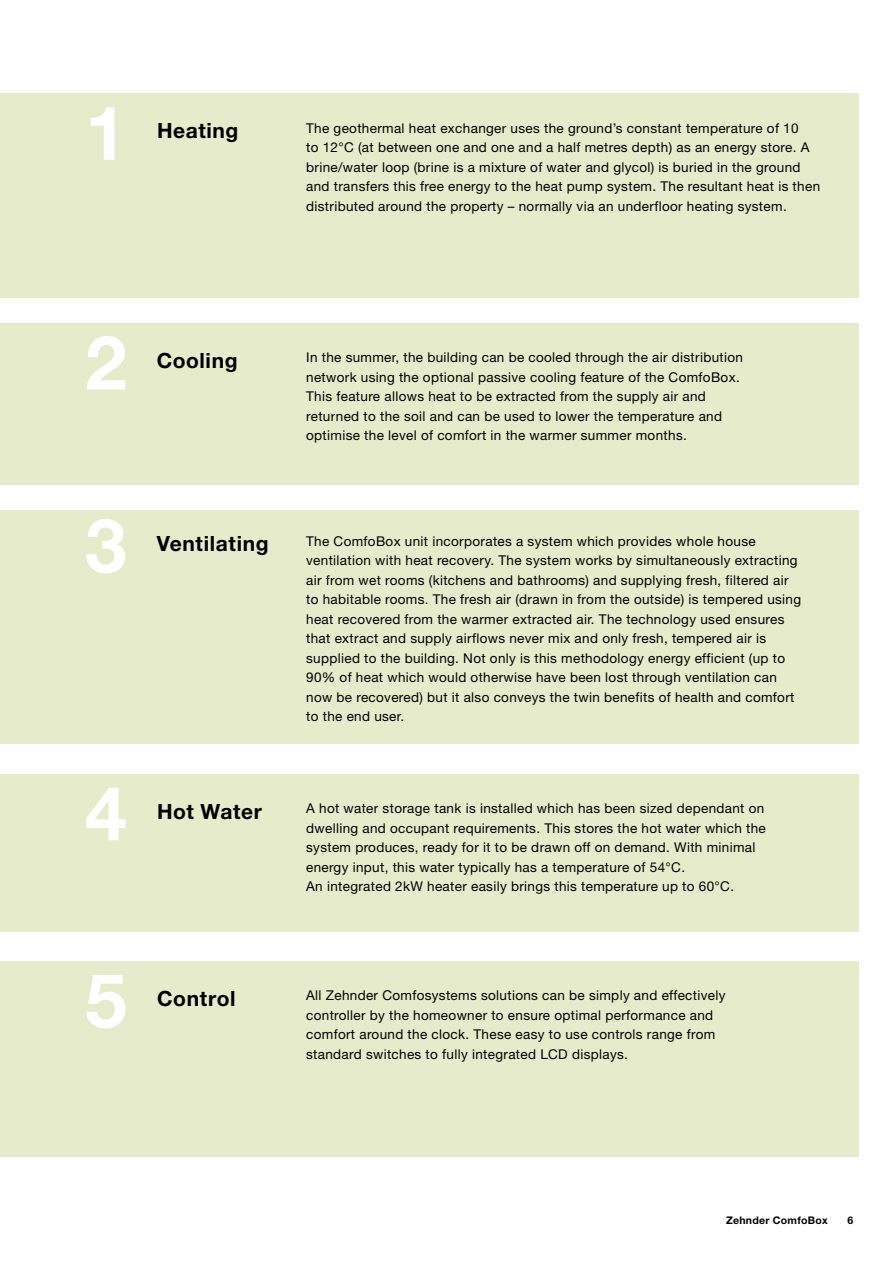
<style>
.page{position:relative;width:893px;height:1263px;background:#fff}
.page>*{position:absolute;margin:0;border:0;box-sizing:border-box;transform-origin:0 0}
.t1{font:700 75px "Helvetica Neue LT Std";color:#fff}
.t2{font:700 21px "Helvetica Neue LT Std";letter-spacing:.03em;color:#000}
.t3{font:13.5px/19.5px "Helvetica Neue LT Std";letter-spacing:.025em;color:#000}
.t4{font:700 10.5px "Helvetica Neue LT Std";letter-spacing:.025em;color:#000}
</style>
<div class="page">
<div style="left:0;top:94px;width:858px;height:204px;background:#e6ebcb"></div>
<div style="left:0;top:323px;width:858px;height:162px;background:#e6ebcb"></div>
<div style="left:0;top:510px;width:858px;height:234px;background:#e6ebcb"></div>
<div style="left:0;top:774px;width:858px;height:157px;background:#e6ebcb"></div>
<div style="left:0;top:961px;width:858px;height:195px;background:#e6ebcb"></div>
<h1 class="t1" style="left:85px;top:87px;width:43px">1</h1>
<h2 class="t2" style="left:157px;top:118px;width:83px">Heating</h2>
<p class="t3" style="left:306px;top:118px;width:515px">The geothermal heat exchanger uses the ground’s constant temperature of 10<br>to 12°C (at between one and one and a half metres depth) as an energy store. A brine/water loop (brine is a mixture of water and glycol) is buried in the ground and transfers this free energy to the heat pump system. The resultant heat is then distributed around the property – normally via an underfloor heating system.</p>
<h1 class="t1" style="left:85px;top:316px;width:43px">2</h1>
<h2 class="t2" style="left:157px;top:347px;width:82px">Cooling</h2>
<h1 class="t1" style="left:85px;top:499px;width:43px">3</h1>
<h2 class="t2" style="left:157px;top:530px;width:113px">Ventilating</h2>
<h1 class="t1" style="left:85px;top:767px;width:43px">4</h1>
<h2 class="t2" style="left:157px;top:798px;width:106px">Hot Water</h2>
<h1 class="t1" style="left:85px;top:954px;width:43px">5</h1>
<h2 class="t2" style="left:157px;top:985px;width:80px">Control</h2>
<p class="t3" style="left:306px;top:348px;width:438px">In the summer, the building can be cooled through the air distribution network using the optional passive cooling feature of the ComfoBox.<br>This feature allows heat to be extracted from the supply air and returned to the soil and can be used to lower the temperature and optimise the level of comfort in the warmer summer months.</p>
<p class="t3" style="left:306px;top:531px;width:496px">The ComfoBox unit incorporates a system which provides whole house ventilation with heat recovery. The system works by simultaneously extracting air from wet rooms (kitchens and bathrooms) and supplying fresh, filtered air to habitable rooms. The fresh air (drawn in from the outside) is tempered using heat recovered from the warmer extracted air. The technology used ensures that extract and supply airflows never mix and only fresh, tempered air is supplied to the building. Not only is this methodology energy efficient (up to 90% of heat which would otherwise have been lost through ventilation can now be recovered) but it also conveys the twin benefits of health and comfort to the end user.</p>
<p class="t3" style="left:306px;top:798px;width:461px">A hot water storage tank is installed which has been sized dependant on dwelling and occupant requirements. This stores the hot water which the system produces, ready for it to be drawn off on demand. With minimal energy input, this water typically has a temperature of 54°C.<br>An integrated 2kW heater easily brings this temperature up to 60°C.</p>
<p class="t3" style="left:306px;top:986px;width:421px">All Zehnder Comfosystems solutions can be simply and effectively controller by the homeowner to ensure optimal performance and comfort around the clock. These easy to use controls range from standard switches to fully integrated LCD displays.</p>
<p class="t4" style="left:726px;top:1214px;width:103px">Zehnder ComfoBox</p>
<p class="t4" style="left:847px;top:1214px;width:7px">6</p>
</div>
